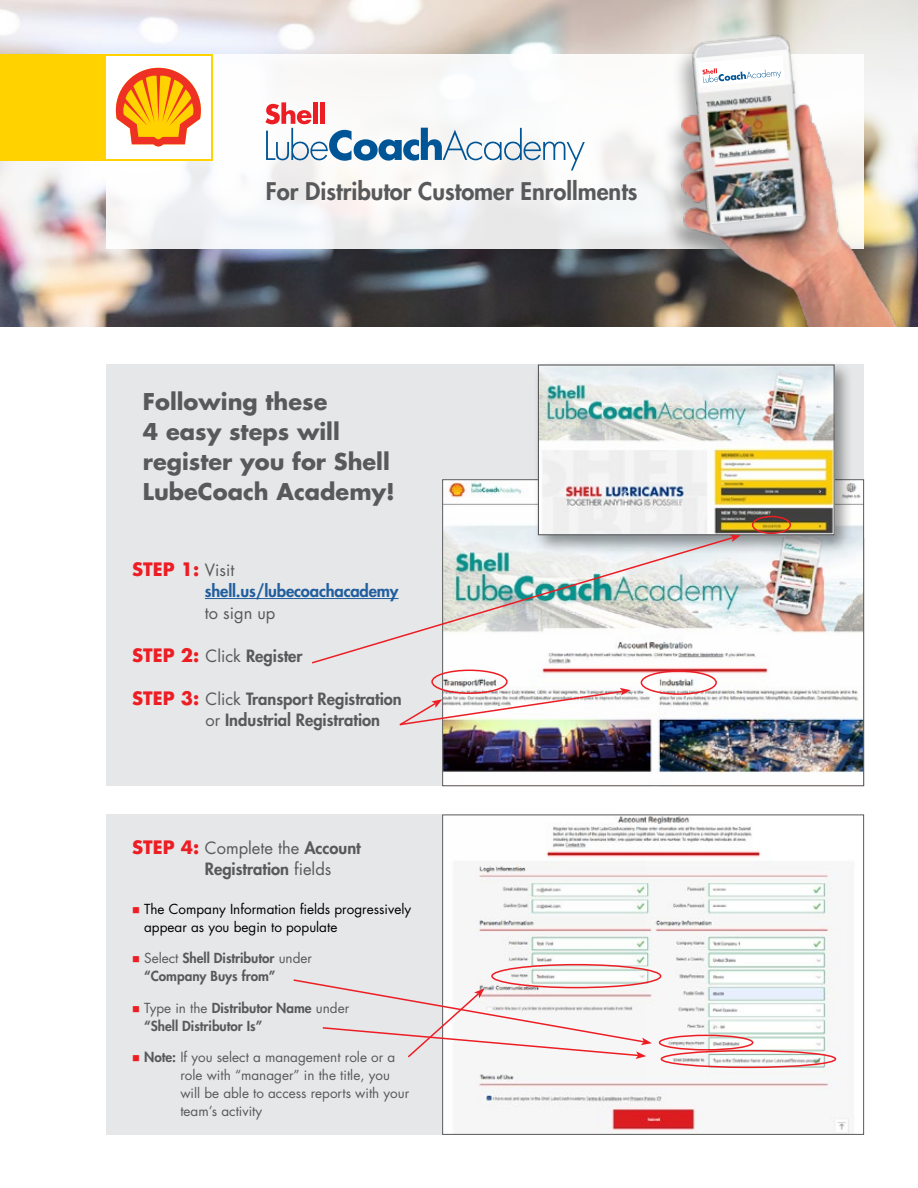
<style>
.page{position:relative;width:918px;height:1188px;background:#fff}
.page>*{position:absolute;margin:0;border:0;box-sizing:border-box;transform-origin:0 0}
.t1{font:800 23.7px "Futura Std";color:#58595b}
.t2{font:700 22.5px/30px "Futura Std";color:#58595b}
.t3{font:700 18px "Futura Std";color:#ed1d24}
.t4{font:800 16.5px/21px "Futura Std";color:#58595b}
.t5{font:800 16.5px "Futura Std";letter-spacing:-.01em;color:#215e9e}
.t6{font:16.5px "Futura Std";color:#58595b}
.t7{font:13.5px/18px "Futura Std";color:#58595b}
.t8{font:800 13.5px/18px "Futura Std";color:#58595b}
.t9{font:13.5px/18px "Futura Std";color:#000}
.s1{font-weight:400;font-size:16.5px;color:#58595b}
.s2{font-weight:700;font-size:18px;color:#ed1d24}
.s3{font-weight:400}
.s4{color:#ed1d24}
.s5{font-weight:800}
</style>
<div class="page">
<div style="left:106px;top:814px;width:540px;height:321px;background:#e6e7e8"></div>
<img style="left:0;top:0;width:628px;height:327px">
<div style="left:106px;top:54px;width:758px;height:194px;background:linear-gradient(to bottom,#fffefc,#f1f1f1)"></div>
<img style="left:628px;top:0;width:290px;height:327px">
<svg style="left:698px;top:55px;width:87px;height:32px"></svg>
<div style="left:0;top:54px;width:213px;height:106px;background:#ffd200"></div>
<div style="left:106px;top:56px;width:104px;height:102px;background:#fff"></div>
<svg style="left:115px;top:67px;width:86px;height:80px"></svg>
<svg style="left:265px;top:102px;width:320px;height:68px"></svg>
<div style="left:313px;top:102px;width:5px;height:22px;background:#ed1d24"></div>
<div style="left:320px;top:102px;width:5px;height:22px;background:#ed1d24"></div>
<div style="left:106px;top:364px;width:758px;height:422px;background:#e6e7e8"></div>
<img style="left:444px;top:817px;width:409px;height:316px">
<div style="left:442px;top:815px;width:422px;height:320px;border:1px solid #58595b"></div>
<hr style="left:205px;top:598px;width:194px;height:1px;background:#215e9e">
<div style="left:491px;top:964px;width:170px;height:24px;border:2px solid #ed1d24;border-radius:50%"></div>
<img style="left:444px;top:481px;width:418px;height:303px">
<div style="left:533px;top:359px;width:321px;height:195px;background:#000;opacity:.41"></div>
<img style="left:540px;top:366px;width:293px;height:167px">
<div style="left:538px;top:364px;width:297px;height:171px;border:1px solid #58595b"></div>
<div style="left:752px;top:516px;width:39px;height:18px;border:2px solid #ed1d24;border-radius:50%"></div>
<div style="left:431px;top:670px;width:77px;height:24px;border:2px solid #ed1d24;border-radius:50%"></div>
<div style="left:641px;top:670px;width:76px;height:25px;border:2px solid #ed1d24;border-radius:50%"></div>
<svg style="left:312px;top:536px;width:423px;height:129px"></svg>
<svg style="left:730px;top:535px;width:11px;height:7px"></svg>
<svg style="left:399px;top:688px;width:232px;height:39px"></svg>
<div style="left:661px;top:1050px;width:175px;height:18px;border:2px solid #ed1d24;border-radius:50%"></div>
<div style="left:659px;top:1035px;width:94px;height:16px;border:2px solid #ed1d24;border-radius:50%"></div>
<svg style="left:293px;top:978px;width:359px;height:81px"></svg>
<h1 class="t1" style="left:266px;top:177px;width:373px">For Distributor Customer Enrollments</h1>
<h2 class="t2" style="left:143px;top:386px;width:254px">Following these<br>4 easy steps will register you for Shell<br>LubeCoach Academy!</h2>
<p class="t3" style="left:132px;top:557px;width:104px">STEP 1: <span class="s1">Visit</span></p>
<p class="t5" style="left:205px;top:580px;width:195px">shell.us/lubecoachacademy</p>
<p class="t6" style="left:205px;top:603px;width:72px">to sign up</p>
<p class="t4" style="left:132px;top:646px;width:172px"><span class="s2">STEP 2:</span> <span class="s3">Click</span> Register</p>
<p class="t4" style="left:206px;top:688px;width:198px;text-indent:-73px"><span class="s2">STEP 3:</span> <span class="s3">Click</span> Transport Registration <span class="s3">or</span> Industrial Registration</p>
<p class="t4" style="left:205px;top:838px;width:157px;text-indent:-73px"><span class="s2">STEP 4:</span> <span class="s3">Complete the</span> Account<br>Registration <span class="s3">fields</span></p>
<p class="t9" style="left:144px;top:900px;width:268px;text-indent:-12px"><span class="s4">■</span> The Company Information fields progressively appear as you begin to populate</p>
<p class="t8" style="left:144px;top:949px;width:169px;text-indent:-12px"><span class="s4">■</span> <span class="s3">Select</span> Shell Distributor <span class="s3">under </span>“Company Buys from”</p>
<p class="t8" style="left:144px;top:999px;width:207px;text-indent:-12px"><span class="s4">■</span> <span class="s3">Type in the</span> Distributor Name <span class="s3">under </span>“Shell Distributor Is”</p>
<p class="t7" style="left:180px;top:1048px;width:230px;text-indent:-48px"><span class="s4">■</span> <span class="s5">Note:</span> If you select a management role or a role with “manager” in the title, you will be able to access reports with your team’s activity</p>
</div>
